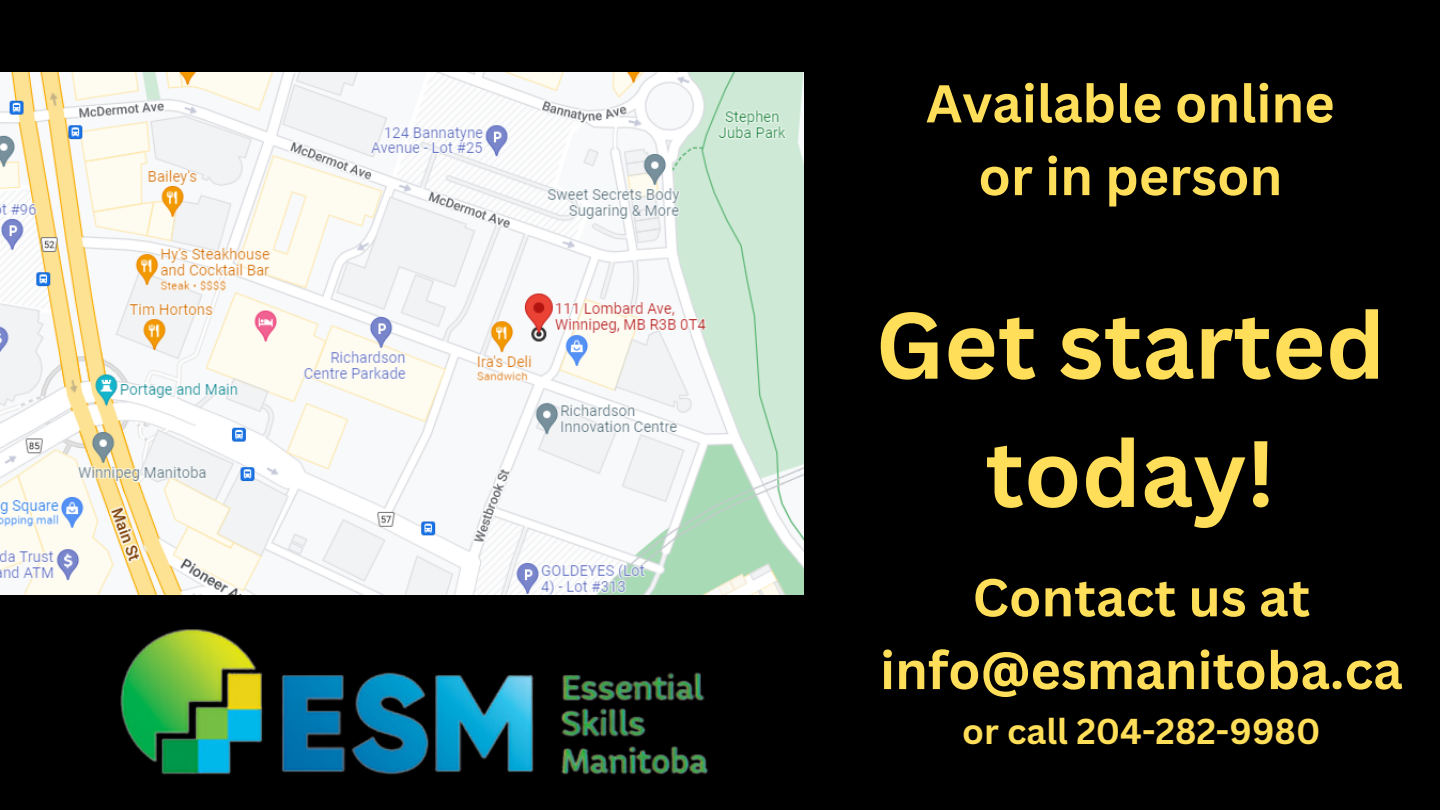
<style>
.page{position:relative;width:1440px;height:810px;background:#000}
.page>*{position:absolute;margin:0;border:0;box-sizing:border-box;transform-origin:0 0}
.t1{font:700 92px/128.2px "Canva Sans";color:#ffde59;text-align:center}
.t2{font:700 52px/72.8px "Canva Sans";color:#ffde59;text-align:center}
.t3{font:700 35px "Canva Sans";color:#ffde59}
</style>
<div class="page">
<img style="left:120px;top:629px;width:588px;height:146px">
<img style="left:0;top:72px;width:804px;height:523px">
<p class="t2" style="left:926px;top:66px;width:410px">Available online or in person</p>
<p class="t1" style="left:876px;top:279px;width:511px">Get started today!</p>
<p class="t2" style="left:973px;top:560px;width:339px">Contact us at</p>
<p class="t2" style="left:880px;top:633px;width:524px">info@esmanitoba.ca</p>
<p class="t3" style="left:962px;top:706px;width:360px">or call 204-282-9980</p>
</div>
